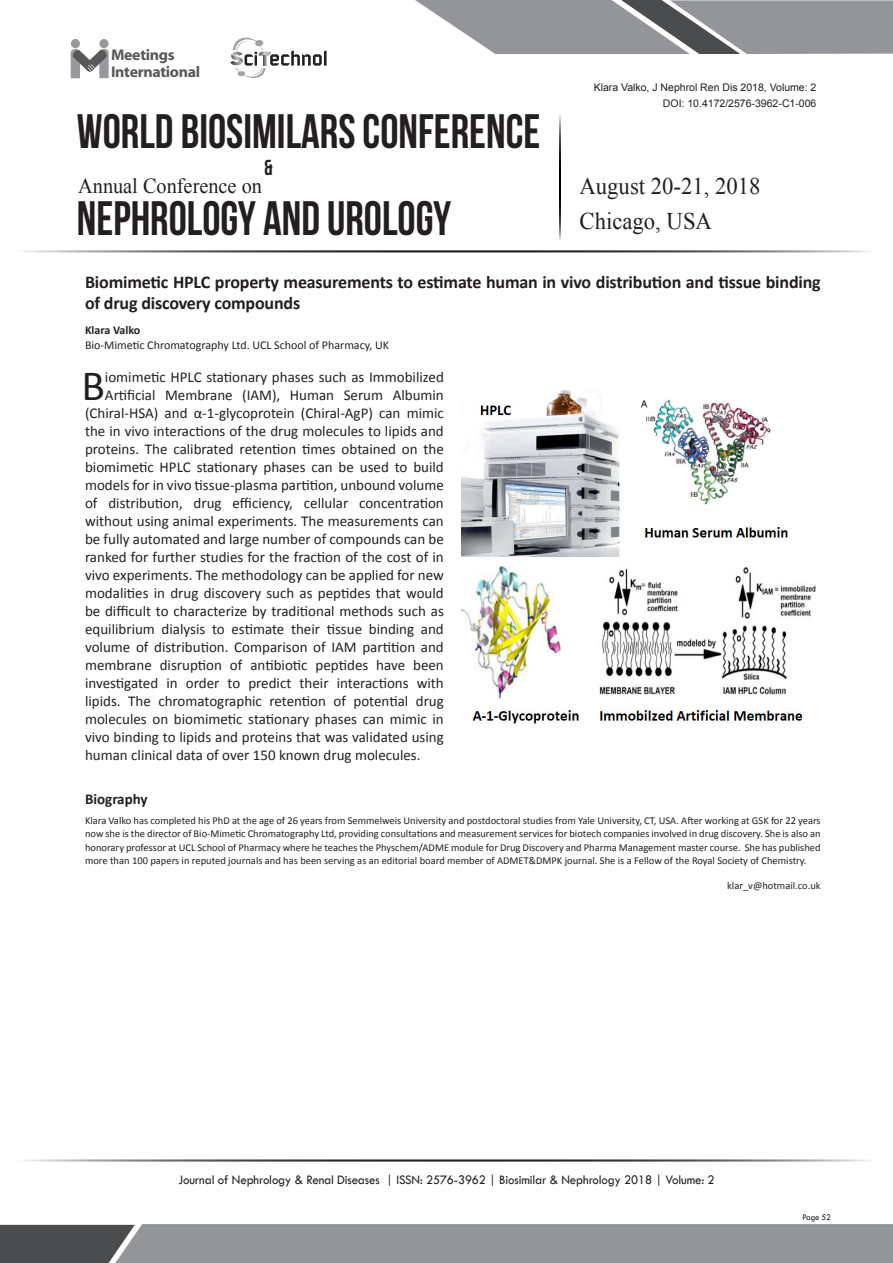
<style>
.page{position:relative;width:893px;height:1263px;background:#fff}
.page>*{position:absolute;margin:0;border:0;box-sizing:border-box;transform-origin:0 0}
.t1{font:48.3px "Bebas Neue";color:#231f20;scale:.95 1}
.Abstract{font:43.35px "Calibri";color:#231f20}
.t2{font:23.85px/35px "Times New Roman";color:#231f20;scale:.95 1}
.t3{font:21.75px "Bebas Neue";color:#231f20;scale:.95 1}
.t4{font:21.3px "Times New Roman";color:#231f20;scale:.95 1}
.t5{font:700 18px/21px "Calibri";letter-spacing:-.01em;color:#231f20}
.t6{font:700 15.45px/17.1px "Myriad Web Pro";letter-spacing:-.02em;color:#57585a}
.Abstract-2{font:15px "Calibri";color:#231f20}
.Bio_Heading{font:700 15px "Calibri";color:#231f20}
.t7{font:13.5px "Tw Cen";letter-spacing:-.01em;color:#231f20;scale:.95 1}
.Affiliation{font:12px "Calibri";color:#231f20}
.Name{font:700 12px "Calibri";color:#231f20}
.Bio_Heading-2{font:10.5px/13.5px "Calibri";color:#231f20;text-align:justify}
.t8{font:10.5px "Arial";color:#231f20}
.t9{font:9px "Tw Cen";letter-spacing:-.02em;color:#231f20;scale:.95 1}
</style>
<div class="page">
<hr style="left:14px;top:250px;width:859px;height:2px;background:#231f20">
<hr style="left:14px;top:1159px;width:859px;height:2px;background:#231f20">
<svg style="left:71px;top:49px;width:38px;height:29px"></svg>
<div style="left:99px;top:39px;width:10px;height:9px;background:#97999c;border-radius:50%"></div>
<div style="left:71px;top:39px;width:9px;height:9px;background:#97999c;border-radius:50%"></div>
<svg style="left:415px;top:0;width:478px;height:54px;background:#9a9b9e"></svg>
<svg style="left:0;top:1224px;width:893px;height:39px;background:#8a8c8f"></svg>
<hr style="left:559px;top:114px;width:2px;height:127px;background:#000">
<svg style="left:230px;top:38px;width:97px;height:40px"></svg>
<img style="left:462px;top:391px;width:354px;height:333px">
<p class="t6" style="left:111px;top:46px;width:91px">Meetings<br>International</p>
<h1 class="t1" style="left:77px;top:105px;width:489px">WORLD BIOSIMILARS CONFERENCE</h1>
<h3 class="t3" style="left:264px;top:155px;width:10px">&amp;</h3>
<h1 class="t1" style="left:77px;top:192px;width:395px">NEPHROLOGY AND UROLOGY</h1>
<h3 class="t4" style="left:78px;top:171px;width:195px">Annual Conference on</h3>
<p class="t8" style="left:594px;top:81px;width:224px">Klara Valko, J Nephrol Ren Dis 2018, Volume: 2</p>
<p class="t8" style="left:663px;top:96px;width:155px">DOI: 10.4172/2576-3962-C1-006</p>
<h3 class="t2" style="left:579px;top:169px;width:192px">August 20-21, 2018<br>Chicago, USA</h3>
<p class="t5" style="left:85px;top:271px;width:737px">Biomimetic HPLC property measurements to estimate human in vivo distribution and tissue binding of drug discovery compounds</p>
<p class="Name" style="left:85px;top:323px;width:57px">Klara Valko</p>
<p class="Affiliation" style="left:85px;top:338px;width:306px">Bio-Mimetic Chromatography Ltd. UCL School of Pharmacy, UK</p>
<p class="Abstract" style="left:81px;top:358px;width:25px">B</p>
<p class="Abstract-2" style="left:105px;top:367px;width:340px">iomimetic HPLC stationary phases such as Immobilized</p>
<p class="Abstract-2" style="left:105px;top:385px;width:340px">Artificial Membrane (IAM), Human Serum Albumin</p>
<p class="Abstract-2" style="left:85px;top:403px;width:360px">(Chiral-HSA) and α-1-glycoprotein (Chiral-AgP) can mimic</p>
<p class="Abstract-2" style="left:85px;top:421px;width:360px">the in vivo interactions of the drug molecules to lipids and</p>
<p class="Abstract-2" style="left:85px;top:439px;width:360px">proteins. The calibrated retention times obtained on the</p>
<p class="Abstract-2" style="left:85px;top:457px;width:360px">biomimetic HPLC stationary phases can be used to build</p>
<p class="Abstract-2" style="left:85px;top:475px;width:360px">models for in vivo tissue-plasma partition, unbound volume</p>
<p class="Abstract-2" style="left:85px;top:493px;width:360px">of distribution, drug efficiency, cellular concentration</p>
<p class="Abstract-2" style="left:85px;top:511px;width:360px">without using animal experiments. The measurements can</p>
<p class="Abstract-2" style="left:85px;top:529px;width:360px">be fully automated and large number of compounds can be</p>
<p class="Abstract-2" style="left:85px;top:547px;width:360px">ranked for further studies for the fraction of the cost of in</p>
<p class="Abstract-2" style="left:85px;top:565px;width:360px">vivo experiments. The methodology can be applied for new</p>
<p class="Abstract-2" style="left:85px;top:583px;width:360px">modalities in drug discovery such as peptides that would</p>
<p class="Abstract-2" style="left:85px;top:601px;width:360px">be difficult to characterize by traditional methods such as</p>
<p class="Abstract-2" style="left:85px;top:619px;width:360px">equilibrium dialysis to estimate their tissue binding and</p>
<p class="Abstract-2" style="left:85px;top:637px;width:360px">volume of distribution. Comparison of IAM partition and</p>
<p class="Abstract-2" style="left:85px;top:655px;width:360px">membrane disruption of antibiotic peptides have been</p>
<p class="Abstract-2" style="left:85px;top:673px;width:360px">investigated in order to predict their interactions with</p>
<p class="Abstract-2" style="left:85px;top:691px;width:360px">lipids. The chromatographic retention of potential drug</p>
<p class="Abstract-2" style="left:85px;top:709px;width:360px">molecules on biomimetic stationary phases can mimic in</p>
<p class="Abstract-2" style="left:85px;top:727px;width:360px">vivo binding to lipids and proteins that was validated using</p>
<p class="Abstract-2" style="left:85px;top:745px;width:337px">human clinical data of over 150 known drug molecules.</p>
<p class="Bio_Heading" style="left:85px;top:789px;width:64px">Biography</p>
<p class="Bio_Heading-2" style="left:85px;top:814px;width:737px">Klara Valko has completed his PhD at the age of 26 years from Semmelweis University and postdoctoral studies from Yale University, CT, USA. After working at GSK for 22 years now she is the director of Bio-Mimetic Chromatography Ltd, providing consultations and measurement services for biotech companies involved in drug discovery. She is also an honorary professor at UCL School of Pharmacy where he teaches the Physchem/ADME module for Drug Discovery and Pharma Management master course. She has published more than 100 papers in reputed journals and has been serving as an editorial board member of ADMET&amp;DMPK journal. She is a Fellow of the Royal Society of Chemistry.</p>
<p class="Bio_Heading-2" style="left:727px;top:878px;width:95px">klar_v@hotmail.co.uk</p>
<p class="t7" style="left:178px;top:1172px;width:566px">Journal of Nephrology &amp; Renal Diseases | ISSN: 2576-3962 | Biosimilar &amp; Nephrology 2018 | Volume: 2</p>
<p class="t9" style="left:802px;top:1212px;width:32px">Page 52</p>
</div>
